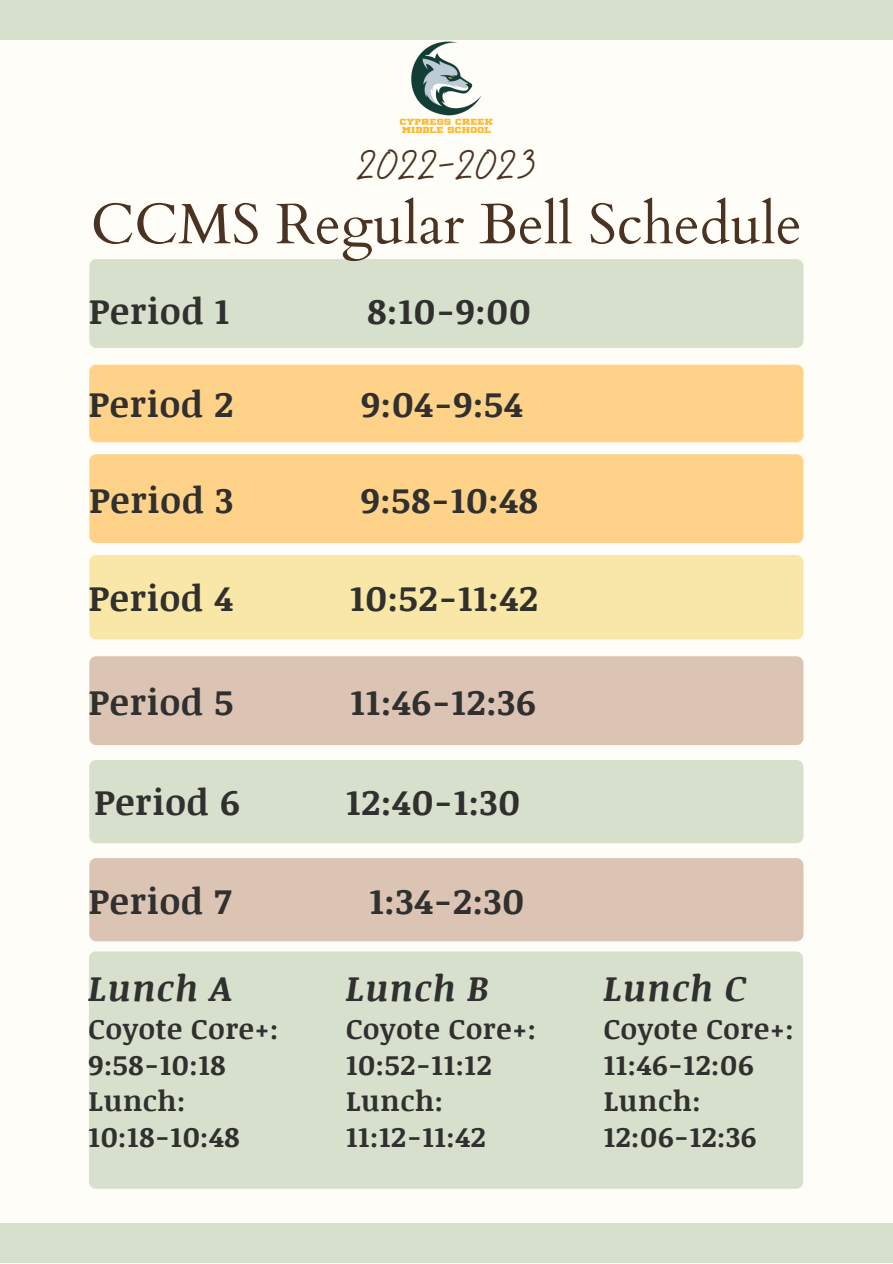
<style>
.page{position:relative;width:893px;height:1264px;background:#fff}
.page>*{position:absolute;margin:0;border:0;box-sizing:border-box;transform-origin:0 0}
.t1{font:57px "Cardo";color:#4b3323}
.t2{font:37.5px "Halimun";color:#4b3323}
.t3{font:700 36px "Noticia Text";letter-spacing:.025em;color:#30302f}
.t4{font:italic 700 36px "Noticia Text";letter-spacing:.025em;color:#30302f}
.t5{font:700 28.5px/36px "Noticia Text";letter-spacing:.025em;color:#30302f}
</style>
<div class="page">
<div style="left:0;top:0;width:892px;height:1262px;background:#fffdf7"></div>
<div style="left:0;top:0;width:892px;height:39px;background:#d7e0cc"></div>
<div style="left:0;top:1223px;width:892px;height:39px;background:#d7e0cc"></div>
<div style="left:89px;top:365px;width:714px;height:77px;background:#ffd28a;border-radius:7px"></div>
<div style="left:89px;top:259px;width:714px;height:89px;background:#d7e0cc;border-radius:7px"></div>
<div style="left:89px;top:656px;width:714px;height:89px;background:#dbc4b4;border-radius:7px"></div>
<div style="left:89px;top:760px;width:714px;height:83px;background:#d7e0cc;border-radius:7px"></div>
<div style="left:89px;top:858px;width:714px;height:83px;background:#dbc4b4;border-radius:7px"></div>
<div style="left:89px;top:555px;width:714px;height:84px;background:#f8e7a6;border-radius:7px"></div>
<div style="left:89px;top:454px;width:714px;height:89px;background:#ffd28a;border-radius:7px"></div>
<img style="left:398px;top:39px;width:96px;height:94px">
<div style="left:89px;top:951px;width:714px;height:237px;background:#d7e0cc;border-radius:7px"></div>
<p class="t2" style="left:357px;top:145px;width:181px">2022-2023</p>
<h1 class="t1" style="left:91px;top:187px;width:712px">CCMS Regular Bell Schedule</h1>
<p class="t3" style="left:89px;top:285px;width:142px">Period 1</p>
<p class="t3" style="left:367px;top:285px;width:165px">8:10-9:00</p>
<p class="t3" style="left:88px;top:379px;width:146px">Period 2</p>
<p class="t3" style="left:361px;top:379px;width:163px">9:04-9:54</p>
<p class="t3" style="left:89px;top:474px;width:145px">Period 3</p>
<p class="t3" style="left:361px;top:474px;width:179px">9:58-10:48</p>
<p class="t3" style="left:88px;top:572px;width:146px">Period 4</p>
<p class="t3" style="left:350px;top:572px;width:189px">10:52-11:42</p>
<p class="t3" style="left:94px;top:572px;width:142px">Period 1</p>
<p class="t3" style="left:362px;top:572px;width:165px">8:10-9:00</p>
<p class="t3" style="left:88px;top:676px;width:146px">Period 5</p>
<p class="t3" style="left:350px;top:676px;width:187px">11:46-12:36</p>
<p class="t3" style="left:94px;top:776px;width:147px">Period 6</p>
<p class="t3" style="left:346px;top:776px;width:176px">12:40-1:30</p>
<p class="t3" style="left:88px;top:874px;width:144px">Period 7</p>
<p class="t3" style="left:369px;top:874px;width:156px">1:34-2:30</p>
<p class="t4" style="left:88px;top:961px;width:145px">Lunch A</p>
<p class="t5" style="left:88px;top:1009px;width:191px">Coyote Core+:<br>9:58-10:18<br>Lunch:<br>10:18-10:48</p>
<p class="t4" style="left:346px;top:961px;width:144px">Lunch B</p>
<p class="t5" style="left:346px;top:1009px;width:191px">Coyote Core+:<br>10:52-11:12<br>Lunch:<br>11:12-11:42</p>
<p class="t4" style="left:603px;top:961px;width:144px">Lunch C</p>
<p class="t5" style="left:603px;top:1009px;width:191px">Coyote Core+:<br>11:46-12:06<br>Lunch:<br>12:06-12:36</p>
</div>
